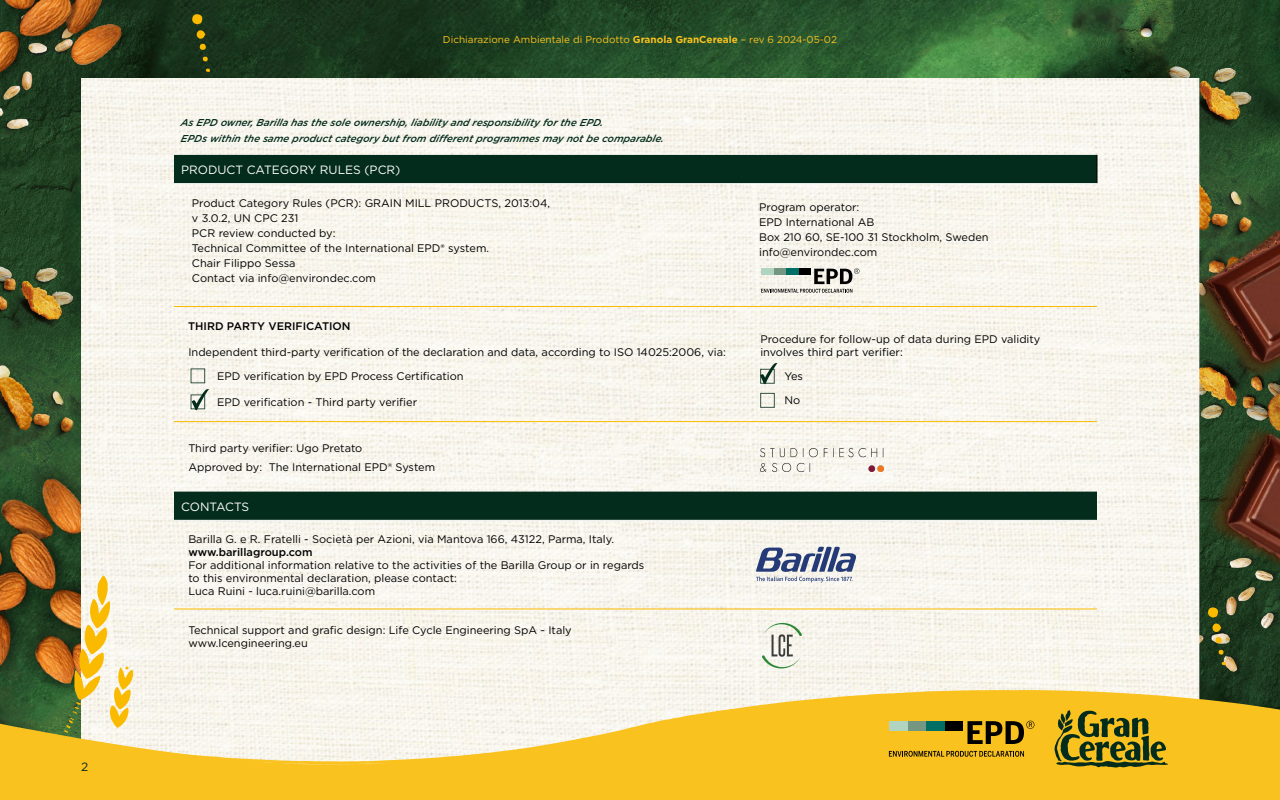
<style>
.page{position:relative;width:1280px;height:800px;background:#fff}
.page>*{position:absolute;margin:0;border:0;box-sizing:border-box;transform-origin:0 0}
.t1{font:12px "Gotham";color:#fff}
.t2{font:12px "Gotham";color:#032c1c}
.t3{font:11px/15px "Gotham";color:#000}
.t4{font:500 11px "Gotham";color:#000}
.t5{font:italic 500 10px/15.7px "Gotham";color:#032c1c}
.t6{font:10px "Gotham";color:#fac21f}
.s1{font-weight:700}
</style>
<div class="page">
<img style="left:0;top:0;width:1280px;height:686px">
<div style="left:81px;top:78px;width:1119px;height:722px;background:#f8f6ed"></div>
<svg style="left:64px;top:575px;width:70px;height:111px"></svg>
<svg style="left:0;top:686px;width:1280px;height:114px;fill:#fac21f"></svg>
<svg style="left:0;top:690px;width:1280px;height:75px;fill:#fac21f"></svg>
<svg style="left:287px;top:761px;width:12px;height:4px"></svg>
<svg style="left:432px;top:757px;width:6px;height:5px"></svg>
<svg style="left:56px;top:739px;width:6px;height:2px"></svg>
<svg style="left:23px;top:731px;width:11px;height:5px"></svg>
<svg style="left:1207px;top:607px;width:15px;height:36px"></svg>
<svg style="left:1219px;top:650px;width:5px;height:5px"></svg>
<svg style="left:1222px;top:662px;width:4px;height:3px"></svg>
<svg style="left:1055px;top:710px;width:113px;height:58px"></svg>
<svg style="left:889px;top:751px;width:135px;height:6px"></svg>
<div style="left:944px;top:721px;width:19px;height:9px;background:#000"></div>
<div style="left:926px;top:721px;width:18px;height:9px;background:#007066"></div>
<div style="left:907px;top:721px;width:19px;height:9px;background:#759680"></div>
<svg style="left:968px;top:721px;width:66px;height:23px"></svg>
<div style="left:889px;top:721px;width:19px;height:9px;background:#b0d4bf"></div>
<img style="left:0;top:0;width:281px;height:200px">
<svg style="left:174px;top:155px;width:923px;height:365px"></svg>
<hr style="left:1096px;top:155px;width:2px;height:28px;background:#000">
<hr style="left:174px;top:183px;width:567px;height:1px;background:#fff">
<hr style="left:741px;top:183px;width:356px;height:1px;background:#fff">
<hr style="left:174px;top:520px;width:567px;height:1px;background:#fff">
<hr style="left:741px;top:520px;width:356px;height:1px;background:#fff">
<hr style="left:174px;top:306px;width:567px;height:1px;background:#faba00">
<hr style="left:741px;top:306px;width:356px;height:1px;background:#faba00">
<hr style="left:174px;top:421px;width:567px;height:1px;background:#faba00">
<hr style="left:741px;top:421px;width:356px;height:1px;background:#faba00">
<hr style="left:174px;top:609px;width:567px;height:1px;background:#faba00">
<hr style="left:741px;top:609px;width:356px;height:1px;background:#faba00">
<svg style="left:762px;top:623px;width:40px;height:46px"></svg>
<div style="left:191px;top:395px;width:14px;height:14px;border:1px solid #365442"></div>
<div style="left:760px;top:393px;width:15px;height:15px;border:1px solid #365442"></div>
<div style="left:191px;top:369px;width:14px;height:14px;border:1px solid #365442"></div>
<svg style="left:192px;top:389px;width:17px;height:22px"></svg>
<svg style="left:756px;top:547px;width:100px;height:36px"></svg>
<img style="left:760px;top:448px;width:123px;height:24px">
<svg style="left:761px;top:268px;width:98px;height:25px"></svg>
<svg style="left:760px;top:363px;width:17px;height:22px"></svg>
<p class="t2" style="left:81px;top:759px;width:9px">2</p>
<p class="t6" style="left:443px;top:33px;width:396px">Dichiarazione Ambientale di Prodotto <span class="s1">Granola GranCereale</span> – rev 6 2024-05-02</p>
<p class="t5" style="left:181px;top:115px;width:487px">A s EPD owner, Barilla has the sole ownership, liability and resp onsibility for the EPD.<br>EPDs within the same product category but from different programmes may not be comp arable.</p>
<p class="t1" style="left:181px;top:162px;width:221px">PRODUCT CATEGORY RULES (PCR)</p>
<p class="t3" style="left:192px;top:195px;width:360px">Product Category Rules (PCR): GRAIN MILL PRODUCTS, 2013:04, v 3.0.2, UN CPC 231<br>PCR review conducted by:<br>Technical Committee of the International EPD® system.<br>Chair Filippo Sessa<br>Contact via info@environdec.com</p>
<p class="t3" style="left:759px;top:199px;width:231px">Program operator:<br>EPD International AB<br>Box 210 60, SE-100 31 Stockholm, Sweden info@environdec.com</p>
<p class="t4" style="left:188px;top:319px;width:164px">THIRD PARTY VERIFICATION</p>
<p class="t3" style="left:217px;top:340px;width:510px;line-height:24px;text-indent:-29px">Independent third-party verification of the declaration and data, according to ISO 14025:2006, via:<br>EPD verification by EPD Process Certification</p>
<p class="t3" style="left:217px;top:394px;width:202px">EPD verification - Third party verifier</p>
<p class="t3" style="left:760px;top:332px;width:282px;line-height:13.2px">Procedure for follow-up of data during EPD validity involves third part verifier:</p>
<p class="t3" style="left:784px;top:364px;width:20px;line-height:24px">Yes<br>No</p>
<p class="t3" style="left:188px;top:438px;width:248px;line-height:19px">Third party verifier: Ugo Pretato<br>Approved by: The International EPD® System</p>
<p class="t1" style="left:181px;top:499px;width:70px">CONTACTS</p>
<p class="t3" style="left:188px;top:531px;width:427px">Barilla G. e R. Fratelli - Società per Azioni, via Mantova 166, 43122, Parma, Italy.</p>
<p class="t4" style="left:188px;top:545px;width:126px">www.barillagroup.com</p>
<p class="t3" style="left:188px;top:558px;width:458px;line-height:13.2px">For additional information relative to the activities of the Barilla Group or in regards to this environmental declaration, please contact:<br>Luca Ruini - luca.ruini@barilla.com</p>
<p class="t3" style="left:188px;top:623px;width:385px;line-height:13.2px">Technical support and grafic design: Life Cycle Engineering SpA - Italy www.lcengineering.eu</p>
</div>
